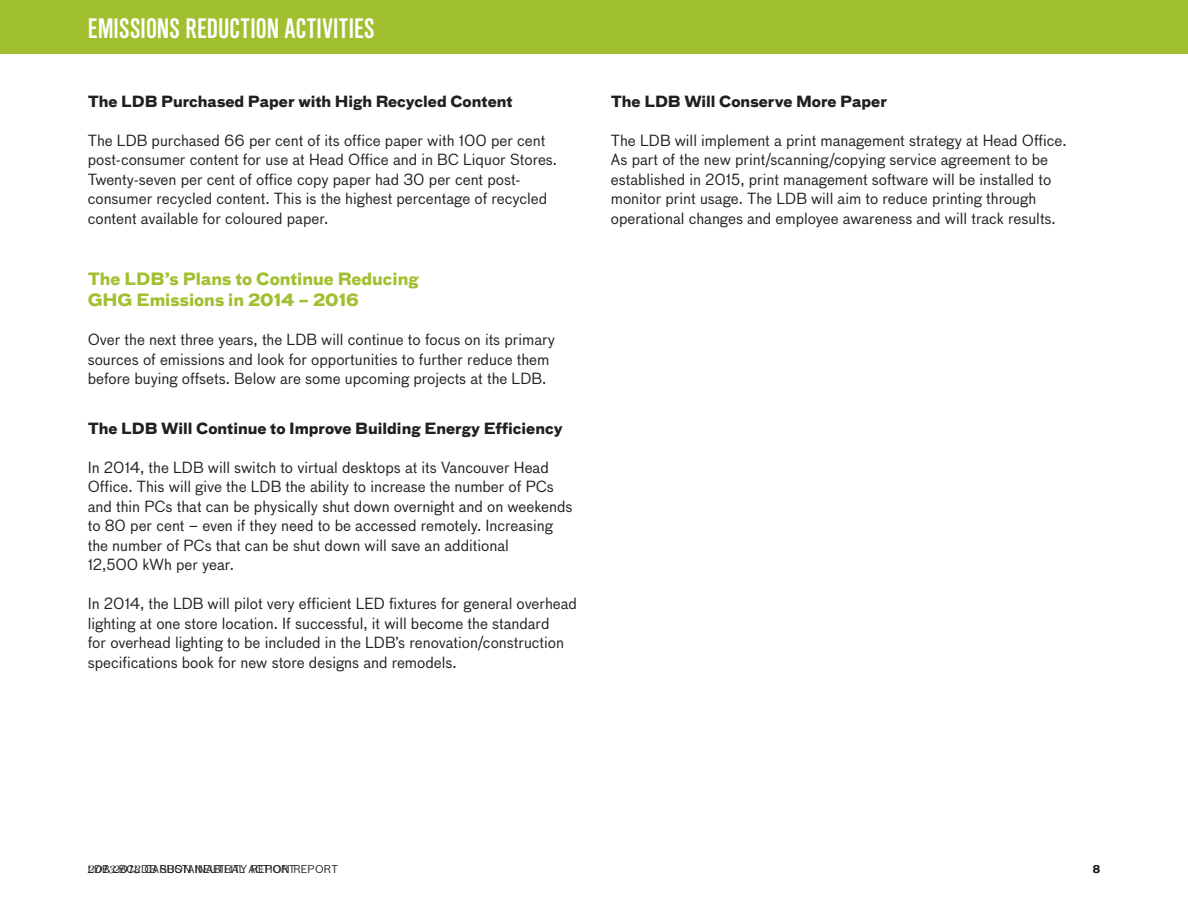
<style>
.page{position:relative;width:1188px;height:918px;background:#fff}
.page>*{position:absolute;margin:0;border:0;box-sizing:border-box;transform-origin:0 0}
.t1{font:27px "Alpin Gothic CG No 2";letter-spacing:.01em;color:#fff}
.t2{font:700 16.5px/21px "Bau LF";color:#a1c030}
.t3{font:15px/19.5px "Bau LF";color:#231f20}
.t4{font:700 15px "Bau LF";color:#231f20}
.t5{font:10.5px "Bau LF";letter-spacing:.03em;color:#231f20}
.t6{font:500 10.5px "Bau LF";color:#231f20}
.s1{font-family:"Miller Text";font-style:italic;font-size:12px}
</style>
<div class="page">
<div style="left:0;top:0;width:1188px;height:54px;background:#a1c030"></div>
<h1 class="t1" style="left:88px;top:13px;width:288px">EMISSIONS REDUCTION ACTIVITIES</h1>
<h1 class="t1" style="left:88px;top:13px;width:189px">MEASURED ACTIVI ES</h1>
<p class="t4" style="left:88px;top:91px;width:426px">The LDB Purchased Paper with High Recycled Content</p>
<p class="t3" style="left:88px;top:130px;width:471px">The LDB purchased 66 per cent of its office paper with 100 per cent post-consumer content for use at Head Office and in BC Liquor Stores.<br>Twenty-seven per cent of office copy paper had 30 per cent post&shy;consumer recycled content. This is the highest percentage of recycled content available for coloured paper.</p>
<p class="t2" style="left:88px;top:268px;width:333px">The LDB’s Plans to Continue Reducing<br>GHG Emissions in 2014 – 2016</p>
<p class="t3" style="left:88px;top:330px;width:469px">Over the next three years, the LDB will continue to focus on its primary sources of emissions and look for opportunities to further reduce them before buying offsets. Below are some upcoming projects at the LDB.</p>
<p class="t4" style="left:88px;top:418px;width:476px">The LDB Will Continue to Improve Building Energy Efficiency</p>
<p class="t3" style="left:88px;top:457px;width:486px">In 2014, the LDB will switch to virtual desktops at its Vancouver Head Office. This will give the LDB the ability to increase the number of PCs and thin PCs that can be physically shut down overnight and on weekends to 80 per cent – even if they need to be accessed remotely. Increasing the number of PCs that can be shut down will save an additional<br>12,500 kWh per year.</p>
<p class="t3" style="left:88px;top:594px;width:491px">In 2014, the LDB will pilot very efficient LED fixtures for general overhead lighting at one store location. If successful, it will become the standard<br>for overhead lighting to be included in the LDB’s renovation/construction specifications book for new store designs and remodels.</p>
<p class="t4" style="left:611px;top:91px;width:278px">The LDB Will Conserve More Paper</p>
<p class="t3" style="left:611px;top:130px;width:457px">The LDB will implement a print management strategy at Head Office.<br>As part of the new print/scanning/copying service agreement to be established in 2015, print management software will be installed to monitor print usage. The LDB will aim to reduce printing through operational changes and employee awareness and will track results.</p>
<p class="t5" style="left:88px;top:863px;width:209px"><span class="s1">2013</span> BCLDB SUSTAINABILITY REPORT</p>
<p class="t6" style="left:1093px;top:863px;width:9px">8</p>
<p class="t5" style="left:88px;top:863px;width:252px">LDB <span class="s1">2013</span> CARBON NEUTRAL ACTI N REPORT</p>
</div>
